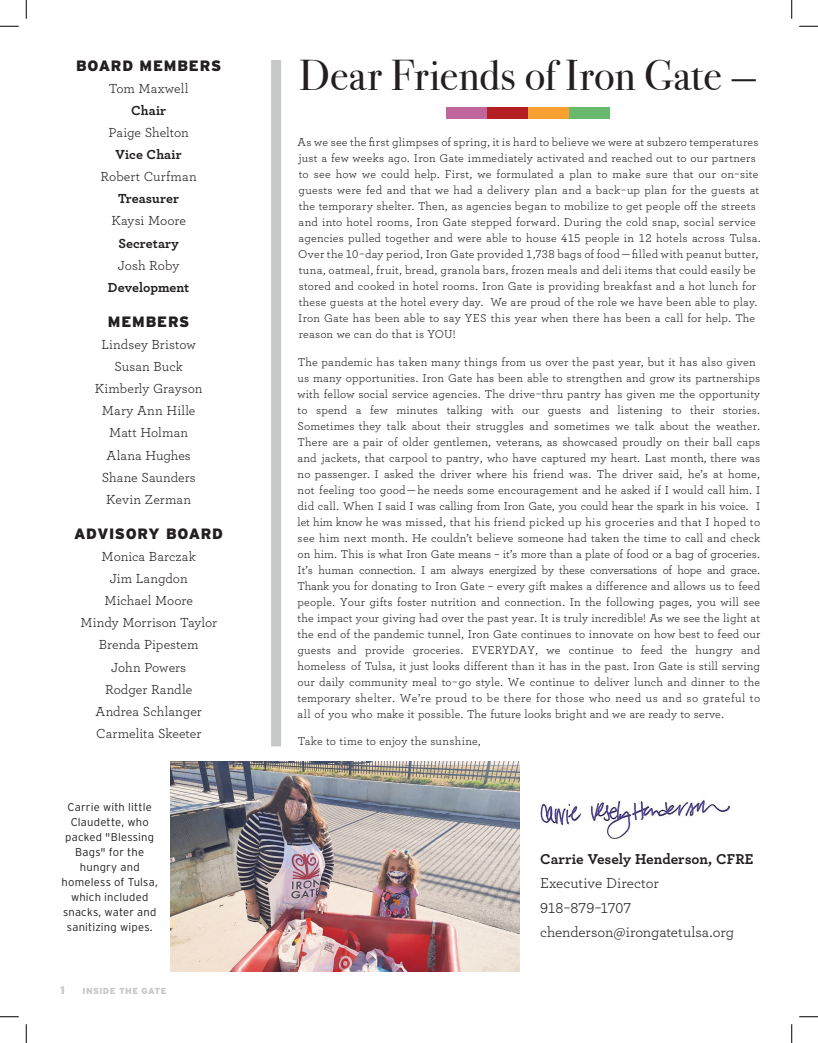
<style>
.page{position:relative;width:818px;height:1043px;background:#fff}
.page>*{position:absolute;margin:0;border:0;box-sizing:border-box;transform-origin:0 0}
.t1{font:43px "Bodoni Svty Two ITCTT";letter-spacing:.005em;color:#231f20}
.t2{font:15px/24.4px "Archer";letter-spacing:-.005em;color:#231f20}
.t3{font:900 15px "Interstate";letter-spacing:.045em;color:#231f20}
.t4{font:700 15px "Archer";color:#231f20}
.t5{font:13.75px/22.1px "Archer";color:#231f20;text-align:center}
.t6{font:700 13.75px "Archer";letter-spacing:.005em;color:#231f20}
.t7{font:11.88px/16px "Archer";letter-spacing:.01em;color:#231f20}
.t8{font:300 11.25px/15px "Interstate";letter-spacing:.02em;color:#231f20;text-align:center}
.t9{font:900 11.25px "Interstate";color:#c7c8ca}
.t10{font:900 8.75px "Interstate";letter-spacing:.045em;color:#c7c8ca}
</style>
<div class="page">
<div style="left:271px;top:60px;width:10px;height:686px;background:#c7c8ca"></div>
<div style="left:446px;top:107px;width:41px;height:12px;background:#c1659f"></div>
<div style="left:528px;top:107px;width:41px;height:12px;background:#f8a032"></div>
<div style="left:487px;top:107px;width:41px;height:12px;background:#b41f24"></div>
<div style="left:569px;top:107px;width:41px;height:12px;background:#68b86e"></div>
<img style="left:171px;top:761px;width:348px;height:210px">
<img style="left:540px;top:800px;width:190px;height:39px">
<svg style="left:0;top:25px;width:19px;height:2px"></svg>
<svg style="left:799px;top:25px;width:19px;height:2px"></svg>
<svg style="left:0;top:1016px;width:19px;height:1px"></svg>
<svg style="left:799px;top:1016px;width:19px;height:1px"></svg>
<svg style="left:25px;top:0;width:2px;height:19px"></svg>
<svg style="left:25px;top:1024px;width:2px;height:18px"></svg>
<svg style="left:791px;top:0;width:1px;height:19px"></svg>
<svg style="left:791px;top:1024px;width:1px;height:18px"></svg>
<p class="t3" style="left:76px;top:57px;width:146px">BOARD MEMBERS</p>
<p class="t5" style="left:109px;top:76px;width:81px">Tom Maxwell</p>
<p class="t6" style="left:131px;top:99px;width:37px">Chair</p>
<p class="t5" style="left:109px;top:121px;width:82px">Paige Shelton</p>
<p class="t6" style="left:116px;top:144px;width:68px">Vice Chair</p>
<p class="t5" style="left:101px;top:165px;width:98px">Robert Curfman</p>
<p class="t6" style="left:118px;top:188px;width:62px">Treasurer</p>
<p class="t5" style="left:111px;top:209px;width:76px">Kaysi Moore</p>
<p class="t6" style="left:118px;top:232px;width:62px">Secretary</p>
<p class="t5" style="left:118px;top:253px;width:63px">Josh Roby</p>
<p class="t6" style="left:108px;top:276px;width:83px">Development</p>
<p class="t3" style="left:108px;top:313px;width:83px">MEMBERS</p>
<p class="t5" style="left:95px;top:332px;width:109px">Lindsey Bristow<br>Susan Buck<br>Kimberly Grayson<br>Mary Ann Hille<br>Matt Holman<br>Alana Hughes<br>Shane Saunders<br>Kevin Zerman</p>
<p class="t3" style="left:74px;top:525px;width:150px">ADVISORY BOARD</p>
<p class="t5" style="left:80px;top:544px;width:138px">Monica Barczak<br>Jim Langdon<br>Michael Moore<br>Mindy Morrison Taylor<br>Brenda Pipestem<br>John Powers<br>Rodger Randle<br>Andrea Schlanger<br>Carmelita Skeeter</p>
<p class="t8" style="left:62px;top:799px;width:98px">Carrie with little<br>Claudette, who packed "Blessing<br>Bags" for the hungry and homeless of Tulsa, which included snacks, water and sanitizing wipes.</p>
<p class="t9" style="left:60px;top:983px;width:6px">1</p>
<p class="t10" style="left:82px;top:986px;width:85px">INSIDE THE GATE</p>
<h1 class="t1" style="left:299px;top:40px;width:459px">Dear Friends of Iron Gate —</h1>
<p class="t7" style="left:297px;top:134px;width:465px">As we see the first glimpses of spring, it is hard to believe we were at subzero temperatures just a few weeks ago. Iron Gate immediately activated and reached out to our partners to see how we could help. First, we formulated a plan to make sure that our on-site guests were fed and that we had a delivery plan and a back-up plan for the guests at the temporary shelter. Then, as agencies began to mobilize to get people off the streets and into hotel rooms, Iron Gate stepped forward. During the cold snap, social service agencies pulled together and were able to house 415 people in 12 hotels across Tulsa.<br>Over the 10-day period, Iron Gate provided 1,738 bags of food — filled with peanut butter, tuna, oatmeal, fruit, bread, granola bars, frozen meals and deli items that could easily be stored and cooked in hotel rooms. Iron Gate is providing breakfast and a hot lunch for these guests at the hotel every day. We are proud of the role we have been able to play.<br>Iron Gate has been able to say YES this year when there has been a call for help. The reason we can do that is YOU!</p>
<p class="t7" style="left:297px;top:353px;width:464px">The pandemic has taken many things from us over the past year, but it has also given us many opportunities. Iron Gate has been able to strengthen and grow its partnerships with fellow social service agencies. The drive-thru pantry has given me the opportunity to spend a few minutes talking with our guests and listening to their stories.<br>Sometimes they talk about their struggles and sometimes we talk about the weather.<br>There are a pair of older gentlemen, veterans, as showcased proudly on their ball caps and jackets, that carpool to pantry, who have captured my heart. Last month, there was no passenger. I asked the driver where his friend was. The driver said, he’s at home, not feeling too good — he needs some encouragement and he asked if I would call him. I did call. When I said I was calling from Iron Gate, you could hear the spark in his voice. I let him know he was missed, that his friend picked up his groceries and that I hoped to see him next month. He couldn’t believe someone had taken the time to call and check on him. This is what Iron Gate means – it’s more than a plate of food or a bag of groceries.<br>It’s human connection. I am always energized by these conversations of hope and grace.<br>Thank you for donating to Iron Gate – every gift makes a difference and allows us to feed people. Your gifts foster nutrition and connection. In the following pages, you will see the impact your giving had over the past year. It is truly incredible! As we see the light at the end of the pandemic tunnel, Iron Gate continues to innovate on how best to feed our guests and provide groceries. EVERYDAY, we continue to feed the hungry and homeless of Tulsa, it just looks different than it has in the past. Iron Gate is still serving our daily community meal to-go style. We continue to deliver lunch and dinner to the temporary shelter. We’re proud to be there for those who need us and so grateful to all of you who make it possible. The future looks bright and we are ready to serve.</p>
<p class="t7" style="left:298px;top:732px;width:185px">Take to time to enjoy the sunshine,</p>
<p class="t4" style="left:540px;top:847px;width:215px">Carrie Vesely Henderson, CFRE</p>
<p class="t2" style="left:540px;top:870px;width:195px">Executive Director<br>918-879-1707 chenderson@irongatetulsa.org</p>
</div>
